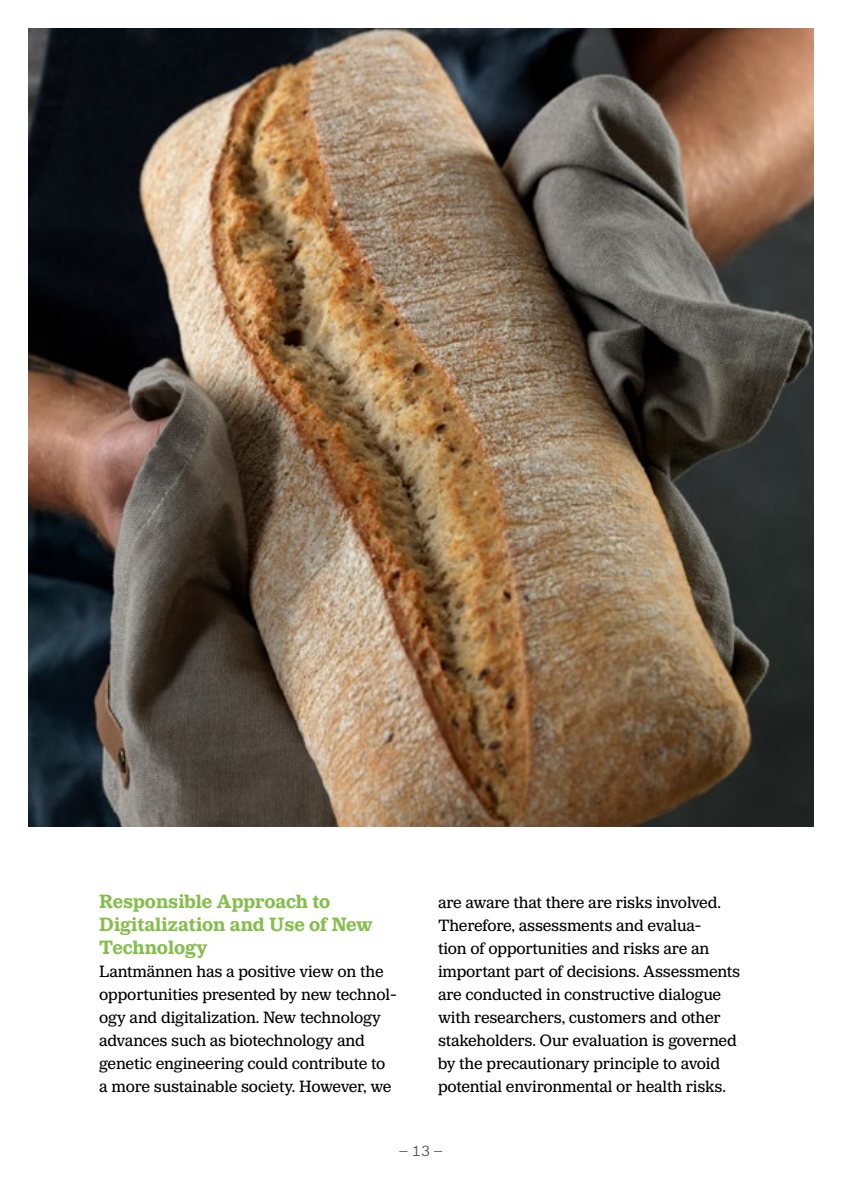
<style>
.page{position:relative;width:842px;height:1191px;background:#fff}
.page>*{position:absolute;margin:0;border:0;box-sizing:border-box;transform-origin:0 0}
.t1{font:700 20px/23px "LM Serif";color:#85be4c}
.t2{font:17px/23px "LM Serif";letter-spacing:-.01em;color:#000}
.t3{font:300 16px "LM Sans";color:#575756}
</style>
<div class="page">
<img style="left:28px;top:28px;width:786px;height:798px">
<p class="t1" style="left:99px;top:890px;width:275px">Responsible Approach to<br>Digitalization and Use of New<br>Technology</p>
<p class="t2" style="left:99px;top:959px;width:299px">Lantmännen has a positive view on the opportunities presented by new technol&shy;ogy and digitalization. New technology advances such as biotechnology and genetic engineering could contribute to a more sustainable society. However, we</p>
<p class="t2" style="left:438px;top:890px;width:304px">are aware that there are risks involved.<br>Therefore, assessments and evalua-<br>tion of opportunities and risks are an important part of decisions. Assessments are conducted in constructive dialogue with researchers, customers and other stakeholders. Our evaluation is governed by the precautionary principle to avoid potential environmental or health risks.</p>
<p class="t3" style="left:399px;top:1142px;width:46px">– 13 –</p>
</div>
